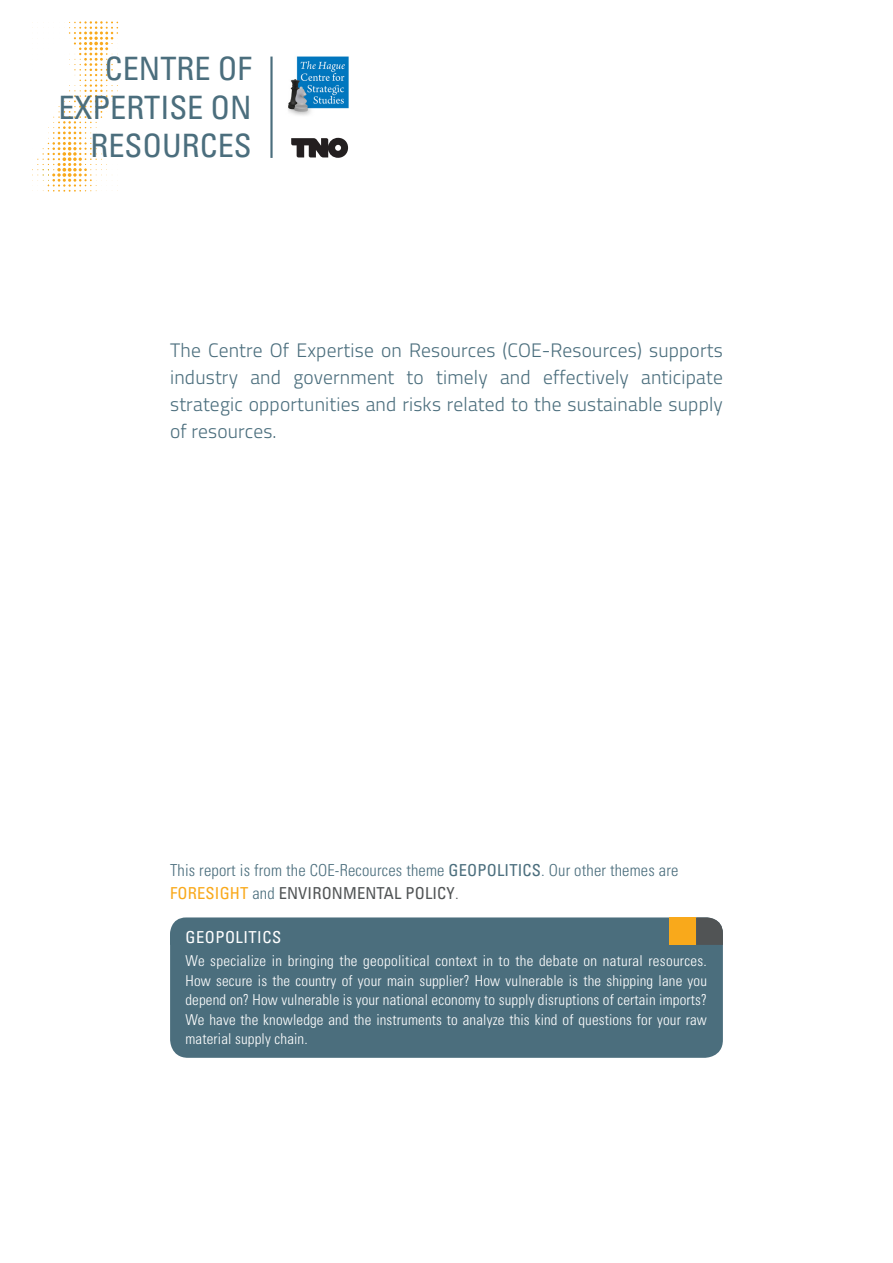
<style>
.page{position:relative;width:893px;height:1263px;background:#fff}
.page>*{position:absolute;margin:0;border:0;box-sizing:border-box;transform-origin:0 0}
.t1{font:condensed 32.25px "Univers";color:#4b6e7d}
.Nieuwe_broodletter{font:300 19.5px/27px "Titillium Web";letter-spacing:.01em;color:#4b6e7d;text-align:justify}
.t2{font:300 condensed 16.5px/22.5px "Univers";letter-spacing:.01em;color:#4b6e7d}
.Nieuwe_broodletter-2{font:condensed 16.5px "Univers";letter-spacing:.03em;color:#fff}
.Nieuwe_broodletter-3{font:300 condensed 15px/19.5px "Univers";letter-spacing:.01em;color:#fff;text-align:justify}
.s1{font-weight:400}
.s2{font-weight:400;color:#f9a91b}
.s3{font-weight:400;color:#515455}
.s4{color:#515455}
</style>
<div class="page">
<div style="left:170px;top:918px;width:553px;height:140px;background:#4b6e7d;border-radius:18px"></div>
<svg style="left:170px;top:917px;width:553px;height:28px"></svg>
<svg style="left:291px;top:138px;width:57px;height:20px"></svg>
<svg style="left:32px;top:21px;width:86px;height:171px"></svg>
<hr style="left:270px;top:57px;width:3px;height:101px;background:#4b6e7d">
<img style="left:288px;top:56px;width:61px;height:60px">
<p class="t1" style="left:105px;top:48px;width:148px">CENTRE OF</p>
<p class="t1" style="left:58px;top:87px;width:195px">EXPERTISE ON</p>
<p class="t1" style="left:91px;top:125px;width:163px">RESOURCES</p>
<p class="Nieuwe_broodletter" style="left:170px;top:336px;width:554px">The Centre Of Expertise on Resources (COE-Resources) supports industry and government to timely and effectively anticipate strategic opportunities and risks related to the sustainable supply of resources.</p>
<p class="t2" style="left:170px;top:859px;width:510px">This report is from the COE-Recources theme <span class="s1">GEOPOLITICS</span>. Our other themes are<br><span class="s2">FORESIGHT</span> and <span class="s3">ENVIRONMENTAL POLICY</span><span class="s4">.</span></p>
<p class="Nieuwe_broodletter-2" style="left:185px;top:927px;width:97px">GEOPOLITICS</p>
<p class="Nieuwe_broodletter-3" style="left:185px;top:951px;width:523px">We specialize in bringing the geopolitical context in to the debate on natural resources.<br>How secure is the country of your main supplier? How vulnerable is the shipping lane you depend on? How vulnerable is your national economy to supply disruptions of certain imports?<br>We have the knowledge and the instruments to analyze this kind of questions for your raw material supply chain.</p>
</div>
